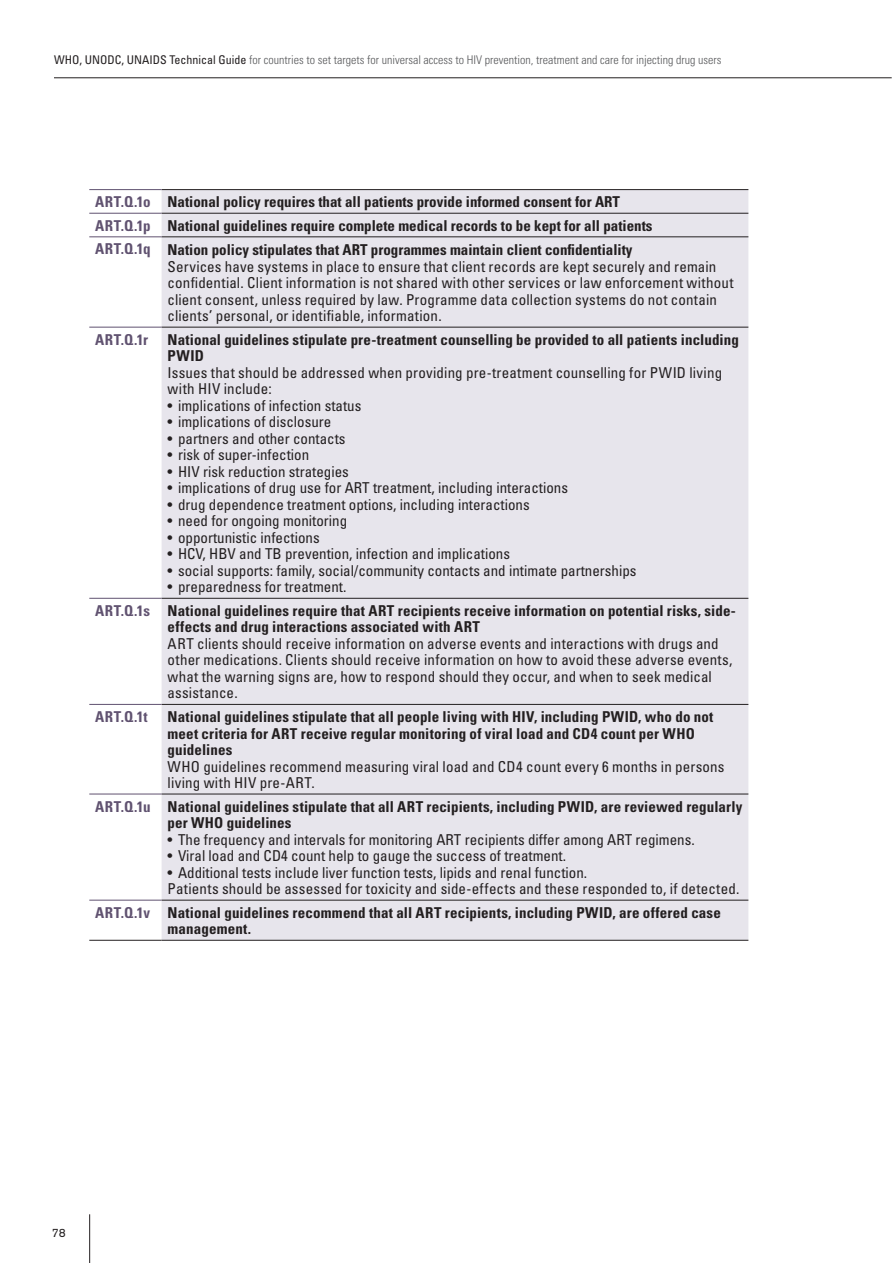
<style>
.page{position:relative;width:893px;height:1263px;background:#fff}
.page>*{position:absolute;margin:0;border:0;box-sizing:border-box;transform-origin:0 0}
.t1{font:condensed 15px/16.5px "Univers";letter-spacing:.005em;color:#231f20}
.t2{font:700 condensed 15px/16.5px "Univers";letter-spacing:.005em;color:#231f20}
.t3{font:700 condensed 15px "Univers";color:#605270}
.t4{font:300 condensed 12px "Univers";color:#57585a}
.t5{font:12px "Akzidenz Grotesk BQ";color:#231f20}
.s1{font-weight:400;color:#231f20}
.s2{color:#605270}
.s3{font-weight:400}
</style>
<div class="page">
<div style="left:162px;top:190px;width:586px;height:750px;background:#e7e5ec"></div>
<hr style="left:89px;top:940px;width:73px;height:1px;background:#231f20">
<hr style="left:162px;top:189px;width:586px;height:1px;background:#231f20">
<hr style="left:162px;top:213px;width:586px;height:1px;background:#231f20">
<hr style="left:162px;top:236px;width:586px;height:1px;background:#231f20">
<hr style="left:162px;top:327px;width:586px;height:1px;background:#231f20">
<hr style="left:162px;top:598px;width:586px;height:1px;background:#231f20">
<hr style="left:162px;top:704px;width:586px;height:1px;background:#231f20">
<hr style="left:162px;top:794px;width:586px;height:1px;background:#231f20">
<hr style="left:162px;top:900px;width:586px;height:1px;background:#231f20">
<hr style="left:162px;top:940px;width:586px;height:1px;background:#231f20">
<hr style="left:89px;top:189px;width:73px;height:1px;background:#605270">
<hr style="left:89px;top:213px;width:73px;height:1px;background:#605270">
<hr style="left:89px;top:236px;width:73px;height:1px;background:#605270">
<hr style="left:89px;top:327px;width:73px;height:1px;background:#605270">
<hr style="left:89px;top:598px;width:73px;height:1px;background:#605270">
<hr style="left:89px;top:704px;width:73px;height:1px;background:#605270">
<hr style="left:89px;top:794px;width:73px;height:1px;background:#605270">
<hr style="left:89px;top:900px;width:73px;height:1px;background:#605270">
<hr style="left:54px;top:78px;width:838px;height:1px;background:#231f20">
<hr style="left:89px;top:1214px;width:1px;height:49px;background:#231f20">
<p class="t4" style="left:54px;top:52px;width:669px"><span class="s1">WHO, UNODC, UNAIDS Technical Guide</span> for countries to set targets for universal access to HIV prevention, treatment and care for injecting drug users</p>
<p class="t2" style="left:95px;top:190px;width:559px;line-height:24px"><span class="s2">ART.Q.1o</span> National policy requires that all patients provide informed consent for ART<br><span class="s2">ART.Q.1p</span> National guidelines require complete medical records to be kept for all patients<br><span class="s2">ART.Q.1q</span> Nation policy stipulates that ART programmes maintain client confidentiality</p>
<p class="t1" style="left:168px;top:258px;width:567px">Services have systems in place to ensure that client records are kept securely and remain confidential. Client information is not shared with other services or law enforcement without client consent, unless required by law. Programme data collection systems do not contain clients’ personal, or identifiable, information.</p>
<p class="t3" style="left:95px;top:330px;width:54px">ART.Q.1r</p>
<p class="t2" style="left:168px;top:331px;width:573px">National guidelines stipulate pre-treatment counselling be provided to all patients including<br>PWID</p>
<p class="t1" style="left:168px;top:364px;width:556px">Issues that should be addressed when providing pre-treatment counselling for PWID living with HIV include:</p>
<p class="t1" style="left:168px;top:397px;width:195px">• implications of infection status</p>
<p class="t1" style="left:168px;top:413px;width:165px">• implications of disclosure</p>
<p class="t1" style="left:168px;top:430px;width:179px">• partners and other contacts</p>
<p class="t1" style="left:168px;top:446px;width:143px">• risk of super-infection</p>
<p class="t1" style="left:168px;top:463px;width:183px">• HIV risk reduction strategies</p>
<p class="t1" style="left:168px;top:479px;width:187px">• implications of drug use for ART</p>
<p class="t1" style="left:373px;top:479px;width:196px">treatment, including interactions</p>
<p class="t1" style="left:168px;top:496px;width:364px">• drug dependence treatment options, including interactions</p>
<p class="t1" style="left:168px;top:512px;width:181px">• need for ongoing monitoring</p>
<p class="t1" style="left:168px;top:529px;width:154px">• opportunistic infections</p>
<p class="t1" style="left:168px;top:545px;width:344px">• HCV, HBV and TB prevention, infection and implications</p>
<p class="t1" style="left:168px;top:562px;width:470px">• social supports: family, social/community contacts and intimate partnerships</p>
<p class="t2" style="left:95px;top:575px;width:642px;line-height:23.5px;text-indent:72px"><span class="s3">• preparedness for treatment.<br></span><span class="s2">ART.Q.1s</span> National guidelines require that ART recipients receive information on potential risks, side-</p>
<p class="t2" style="left:168px;top:618px;width:314px">effects and drug interactions associated with ART</p>
<p class="t1" style="left:168px;top:635px;width:10px">ART</p>
<p class="t1" style="left:168px;top:635px;width:566px;text-indent:30px">clients should receive information on adverse events and interactions with drugs and other medications. Clients should receive information on how to avoid these adverse events, what the warning signs are, how to respond should they occur, and when to seek medical assistance.</p>
<p class="t3" style="left:95px;top:707px;width:54px">ART.Q.1t</p>
<p class="t2" style="left:168px;top:708px;width:547px">National guidelines stipulate that all people living with HIV, including PWID, who do not meet criteria for ART receive regular monitoring of viral load and CD4 count per WHO guidelines</p>
<p class="t1" style="left:168px;top:757px;width:558px">WHO guidelines recommend measuring viral load and CD4 count every 6 months in persons living with HIV pre-ART.</p>
<p class="t2" style="left:168px;top:798px;width:576px;text-indent:-72px"><span class="s2">ART.Q.1u</span> National guidelines stipulate that all ART recipients, including PWID, are reviewed regularly per WHO guidelines</p>
<p class="t1" style="left:168px;top:831px;width:278px">• The frequency and intervals for monitoring ART</p>
<p class="t1" style="left:465px;top:831px;width:152px">recipients differ among ART</p>
<p class="t1" style="left:636px;top:831px;width:61px">regimens.</p>
<p class="t1" style="left:168px;top:847px;width:400px">• Viral load and CD4 count help to gauge the success of treatment.</p>
<p class="t1" style="left:168px;top:864px;width:573px">• Additional tests include liver function tests, lipids and renal function.<br>Patients should be assessed for toxicity and side-effects and these responded to, if detected.</p>
<p class="t2" style="left:168px;top:904px;width:555px;text-indent:-72px"><span class="s2">ART.Q.1v</span> National guidelines recommend that all ART recipients, including PWID, are offered case management.</p>
<p class="t5" style="left:52px;top:1225px;width:15px">78</p>
</div>
